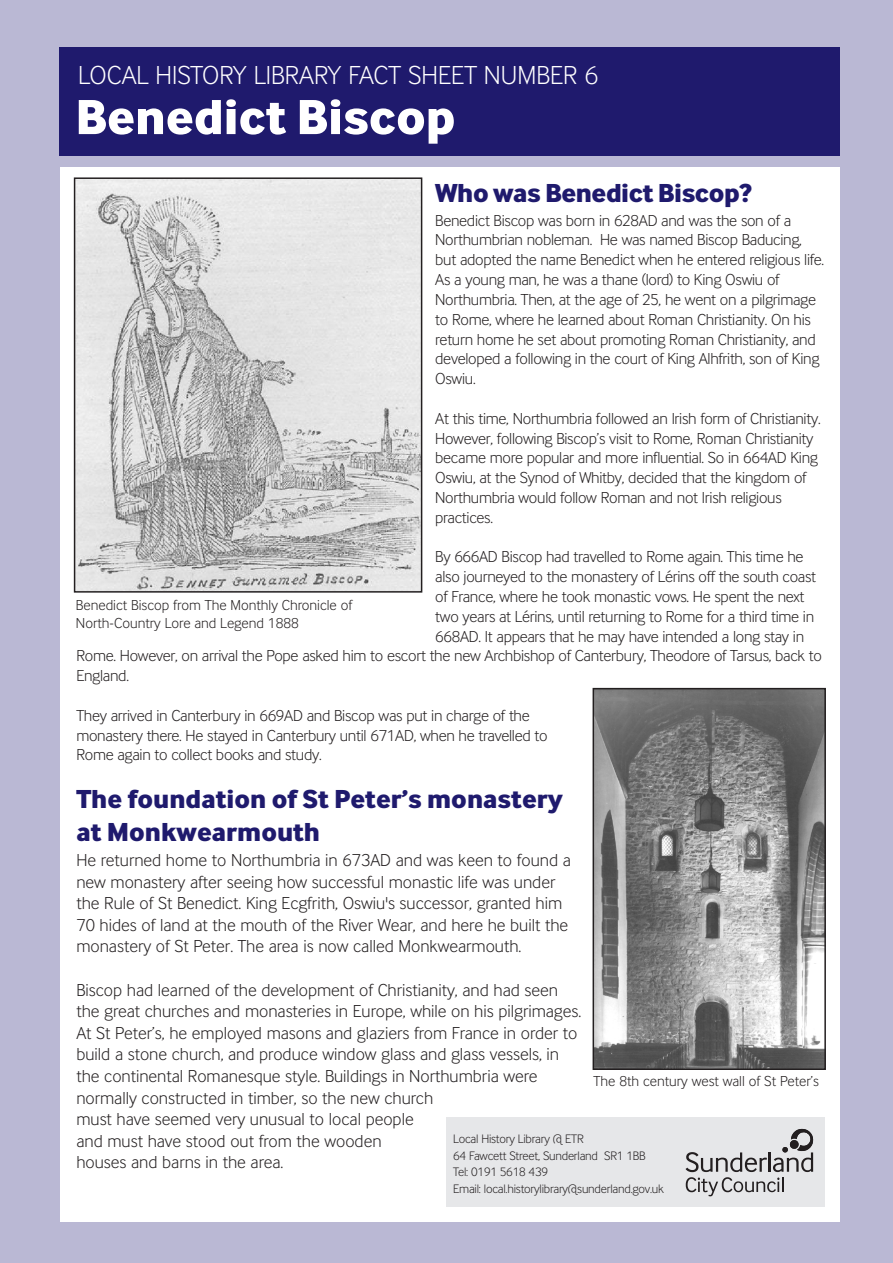
<style>
.page{position:relative;width:893px;height:1263px;background:#bab8d4}
.page>*{position:absolute;margin:0;border:0;box-sizing:border-box;transform-origin:0 0}
.t1{font:700 51px "Inter Face Da Ma Lt";color:#fff}
.t2{font:700 27px/32.4px "Inter Face Da Ma Lt";color:#1f1a6d}
.t3{font:27px "Inter Face Da Ma Lt";color:#fff}
.t4{font:18px/21.6px "Inter Face Da Ma Lt";color:#231f20}
.t5{font:16.5px/19.8px "Inter Face Da Ma Lt";letter-spacing:-.015em;color:#231f20}
.t6{font:15px/18px "Inter Face Da Ma Lt";color:#231f20}
.t7{font:12.75px/16.5px "Inter Face Da Ma Lt";letter-spacing:-.015em;color:#231f20}
</style>
<div class="page">
<div style="left:61px;top:167px;width:779px;height:1055px;background:#fff"></div>
<div style="left:60px;top:48px;width:780px;height:108px;background:#1f1a6d"></div>
<img style="left:77px;top:180px;width:342px;height:410px">
<div style="left:74px;top:177px;width:348px;height:416px;border:2px solid #231f20"></div>
<img style="left:596px;top:691px;width:227px;height:376px">
<div style="left:593px;top:688px;width:233px;height:382px;border:2px solid #231f20"></div>
<div style="left:446px;top:1117px;width:378px;height:89px;background:#e6e7e9"></div>
<svg style="left:685px;top:1129px;width:128px;height:67px"></svg>
<h2 class="t3" style="left:78px;top:66px;width:522px">LOCAL HISTORY LIBRARY FACT SHEET NUMBER 6</h2>
<h1 class="t1" style="left:75px;top:100px;width:382px">Benedict Biscop</h1>
<h2 class="t2" style="left:435px;top:179px;width:318px">Who was Benedict Biscop?</h2>
<p class="t5" style="left:435px;top:212px;width:390px">Benedict Biscop was born in 628AD and was the son of a Northumbrian nobleman. He was named Biscop Baducing, but adopted the name Benedict when he entered religious life.<br>As a young man, he was a thane (lord) to King Oswiu of Northumbria. Then, at the age of 25, he went on a pilgrimage to Rome, where he learned about Roman Christianity. On his return home he set about promoting Roman Christianity, and developed a following in the court of King Alhfrith, son of King Oswiu.</p>
<p class="t5" style="left:435px;top:410px;width:387px">At this time, Northumbria followed an Irish form of Christianity.<br>However, following Biscop’s visit to Rome, Roman Christianity became more popular and more influential. So in 664AD King Oswiu, at the Synod of Whitby, decided that the kingdom of Northumbria would follow Roman and not Irish religious practices.</p>
<p class="t5" style="left:435px;top:549px;width:370px">By 666AD Biscop had travelled to Rome again. This time he</p>
<p class="t5" style="left:435px;top:568px;width:382px">also journeyed to the monastery of Lérins off the south coast</p>
<p class="t5" style="left:435px;top:588px;width:371px">of France, where he took monastic vows. He spent the next</p>
<p class="t5" style="left:435px;top:608px;width:380px">two years at Lérins, until returning to Rome for a third time in</p>
<p class="t5" style="left:435px;top:628px;width:370px">668AD. It appears that he may have intended a long stay in</p>
<p class="t5" style="left:76px;top:648px;width:747px">Rome. However, on arrival the Pope asked him to escort the new Archbishop of Canterbury, Theodore of Tarsus, back to</p>
<p class="t5" style="left:76px;top:667px;width:54px">England.</p>
<p class="t5" style="left:76px;top:707px;width:473px">They arrived in Canterbury in 669AD and Biscop was put in charge of the monastery there. He stayed in Canterbury until 671AD, when he travelled to<br>Rome again to collect books and study.</p>
<h2 class="t2" style="left:76px;top:786px;width:488px">The foundation of St Peter’s monastery at Monkwearmouth</h2>
<p class="t4" style="left:76px;top:851px;width:496px">He returned home to Northumbria in 673AD and was keen to found a new monastery after seeing how successful monastic life was under the Rule of St Benedict. King Ecgfrith, Oswiu's successor, granted him 70 hides of land at the mouth of the River Wear, and here he built the monastery of St Peter. The area is now called Monkwearmouth.</p>
<p class="t4" style="left:76px;top:981px;width:506px">Biscop had learned of the development of Christianity, and had seen the great churches and monasteries in Europe, while on his pilgrimages.<br>At St Peter’s, he employed masons and glaziers from France in order to build a stone church, and produce window glass and glass vessels, in the continental Romanesque style. Buildings in Northumbria were normally constructed in timber, so the new church<br>must have seemed very unusual to local people<br>and must have stood out from the wooden<br>houses and barns in the area.</p>
<p class="t6" style="left:76px;top:598px;width:278px">Benedict Biscop from The Monthly Chronicle of<br>North-Country Lore and Legend 1888</p>
<p class="t6" style="left:594px;top:1074px;width:227px">The 8th century west wall of St Peter’s</p>
<p class="t7" style="left:453px;top:1132px;width:212px">Local History Library @ ETR<br>64 Fawcett Street, Sunderland SR1 1BB<br>Tel: 0191 5618 439<br>Email: local.historylibrary@sunderland.gov.uk</p>
</div>
